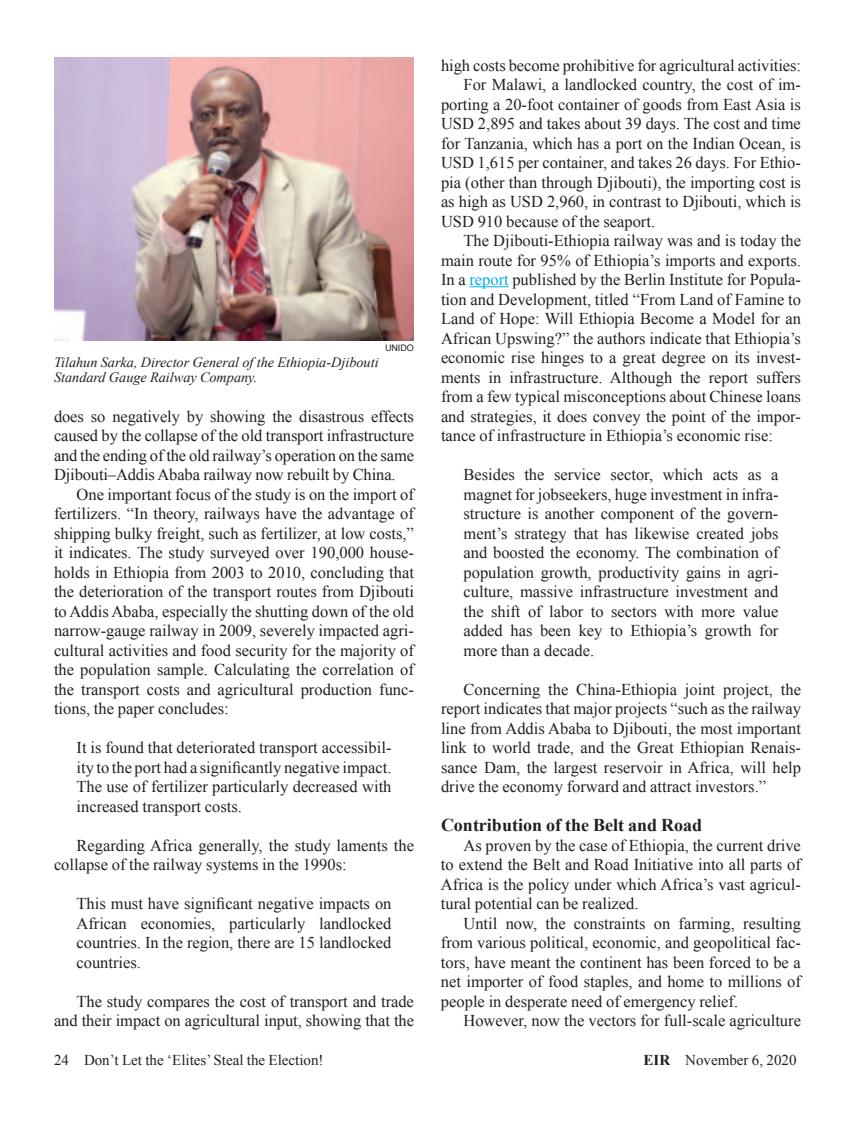
<style>
.page{position:relative;width:864px;height:1134px;background:#fff}
.page>*{position:absolute;margin:0;border:0;box-sizing:border-box;transform-origin:0 0}
.t1{font:700 18px "Times New Roman";color:#231f20}
.t2{font:16.5px/19.5px "Times New Roman";color:#231f20;text-align:justify}
.t3{font:15px "Times New Roman";color:#231f20}
.t4{font:italic 14.25px/15.8px "Times New Roman";color:#231f20}
.t5{font:9px "Helvetica";color:#231f20}
.s1{color:#00aeef}
.s2{font-weight:700}
</style>
<div class="page">
<hr style="left:469px;top:286px;width:40px;height:1px;background:#00aeef">
<img style="left:54px;top:58px;width:360px;height:282px">
<p class="t5" style="left:385px;top:341px;width:30px">UNIDO</p>
<p class="t4" style="left:54px;top:354px;width:326px">Tilahun Sarka, Director General of the Ethiopia-Djibouti<br>Standard Gauge Railway Company.</p>
<p class="t2" style="left:54px;top:406px;width:362px">does so negatively by showing the disastrous effects caused by the collapse of the old transport infrastructure and the ending of the old railway’s operation on the same Djibouti–Addis Ababa railway now rebuilt by China.</p>
<p class="t2" style="left:54px;top:484px;width:362px;text-indent:23px">One important focus of the study is on the import of fertilizers. “In theory, railways have the advantage of shipping bulky freight, such as fertilizer, at low costs,” it indicates. The study surveyed over 190,000 house&shy;holds in Ethiopia from 2003 to 2010, concluding that the deterioration of the transport routes from Djibouti to Addis Ababa, especially the shutting down of the old narrow-gauge railway in 2009, severely impacted agri&shy;cultural activities and food security for the majority of the population sample. Calculating the correlation of the transport costs and agricultural production func&shy;tions, the paper concludes:</p>
<p class="t2" style="left:77px;top:738px;width:317px">It is found that deteriorated transport accessibil&shy;ity to the port had a significantly negative impact.<br>The use of fertilizer particularly decreased with increased transport costs.</p>
<p class="t2" style="left:54px;top:835px;width:361px;text-indent:23px">Regarding Africa generally, the study laments the collapse of the railway systems in the 1990s:</p>
<p class="t2" style="left:77px;top:894px;width:317px">This must have significant negative impacts on African economies, particularly landlocked countries. In the region, there are 15 landlocked countries.</p>
<p class="t2" style="left:54px;top:991px;width:362px;text-align:right">The study compares the cost of transport and trade and their impact on agricultural input, showing that the</p>
<p class="t2" style="left:441px;top:55px;width:362px">high costs become prohibitive for agricultural activities:</p>
<p class="t2" style="left:464px;top:74px;width:339px">For Malawi, a landlocked country, the cost of im-</p>
<p class="t2" style="left:441px;top:94px;width:361px">porting a 20-foot container of goods from East Asia is</p>
<p class="t2" style="left:441px;top:113px;width:361px">USD 2,895 and takes about 39 days. The cost and time</p>
<p class="t2" style="left:441px;top:133px;width:361px">for Tanzania, which has a port on the Indian Ocean, is</p>
<p class="t2" style="left:441px;top:152px;width:361px">USD 1,615 per container, and takes 26 days. For Ethio-</p>
<p class="t2" style="left:441px;top:172px;width:362px">pia (other than through Djibouti), the importing cost is</p>
<p class="t2" style="left:441px;top:191px;width:362px">as high as USD 2,960, in contrast to Djibouti, which is</p>
<p class="t2" style="left:441px;top:211px;width:216px">USD 910 because of the seaport.</p>
<p class="t2" style="left:464px;top:231px;width:339px">The Djibouti-Ethiopia railway was and is today the</p>
<p class="t2" style="left:441px;top:250px;width:362px">main route for 95% of Ethiopia’s imports and exports.</p>
<p class="t2" style="left:441px;top:270px;width:362px">In a <span class="s1">report</span> published by the Berlin Institute for Popula-</p>
<p class="t2" style="left:441px;top:289px;width:361px">tion and Development, titled “From Land of Famine to</p>
<p class="t2" style="left:441px;top:309px;width:361px">Land of Hope: Will Ethiopia Become a Model for an</p>
<p class="t2" style="left:441px;top:328px;width:361px">African Upswing?” the authors indicate that Ethiopia’s</p>
<p class="t2" style="left:441px;top:348px;width:361px">economic rise hinges to a great degree on its invest-</p>
<p class="t2" style="left:441px;top:367px;width:361px">ments in infrastructure. Although the report suffers</p>
<p class="t2" style="left:441px;top:387px;width:362px">from a few typical misconceptions about Chinese loans</p>
<p class="t2" style="left:441px;top:406px;width:361px">and strategies, it does convey the point of the impor-</p>
<p class="t2" style="left:441px;top:426px;width:333px">tance of infrastructure in Ethiopia’s economic rise:</p>
<p class="t2" style="left:464px;top:465px;width:317px">Besides the service sector, which acts as a magnet for jobseekers, huge investment in infra&shy;structure is another component of the govern&shy;ment’s strategy that has likewise created jobs and boosted the economy. The combination of population growth, productivity gains in agri&shy;culture, massive infrastructure investment and the shift of labor to sectors with more value added has been key to Ethiopia’s growth for more than a decade.</p>
<p class="t2" style="left:441px;top:679px;width:362px;text-indent:23px">Concerning the China-Ethiopia joint project, the report indicates that major projects “such as the railway line from Addis Ababa to Djibouti, the most important link to world trade, and the Great Ethiopian Renais&shy;sance Dam, the largest reservoir in Africa, will help drive the economy forward and attract investors.”</p>
<p class="t1" style="left:441px;top:813px;width:263px">Contribution of the Belt and Road</p>
<p class="t2" style="left:441px;top:835px;width:362px;text-indent:23px">As proven by the case of Ethiopia, the current drive to extend the Belt and Road Initiative into all parts of Africa is the policy under which Africa’s vast agricul&shy;tural potential can be realized.</p>
<p class="t2" style="left:441px;top:913px;width:362px;text-indent:23px">Until now, the constraints on farming, resulting from various political, economic, and geopolitical fac&shy;tors, have meant the continent has been forced to be a net importer of food staples, and home to millions of people in desperate need of emergency relief.</p>
<p class="t2" style="left:464px;top:1011px;width:339px">However, now the vectors for full-scale agriculture</p>
<p class="t3" style="left:54px;top:1050px;width:271px">24 Don’t Let the ‘Elites’ Steal the Election!</p>
<p class="t3" style="left:644px;top:1050px;width:154px"><span class="s2">EIR</span> November 6, 2020</p>
</div>
